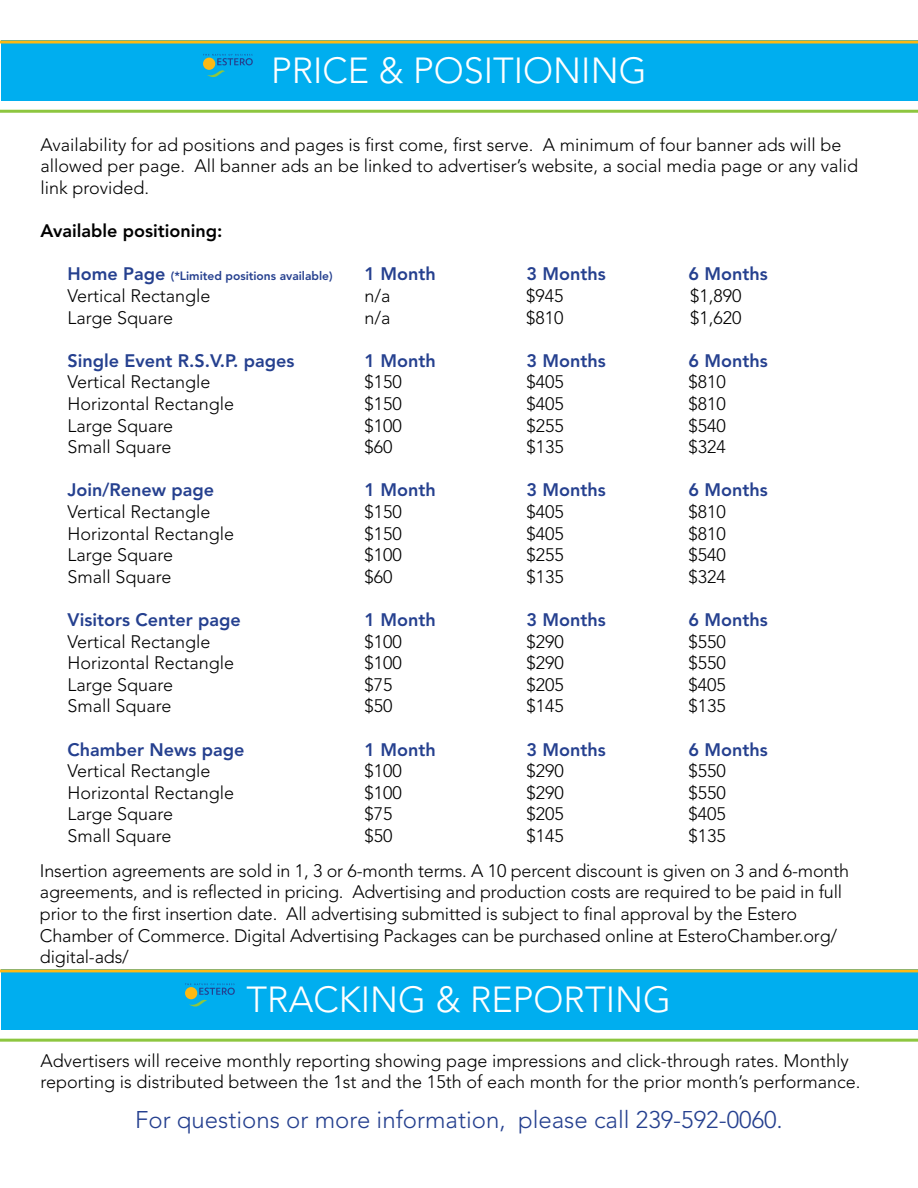
<style>
.page{position:relative;width:918px;height:1188px;background:#fff}
.page>*{position:absolute;margin:0;border:0;box-sizing:border-box;transform-origin:0 0}
.t1{font:300 36px "Avenir LT Std";color:#fff}
.t2{font:300 24px "Avenir LT Std";color:#25408f}
.t3{font:300 18px/21.6px "Avenir LT Std";color:#000}
.t4{font:800 18px "Avenir LT Std";color:#25408f}
.t5{font:800 18px "Avenir LT Std";color:#000}
.t6{font:800 12px "Avenir LT Std";color:#25408f}
.s1{font-size:18px}
</style>
<div class="page">
<div style="left:1px;top:40px;width:917px;height:61px;background:#00aeef"></div>
<hr style="left:0;top:110px;width:918px;height:3px;background:#8dc63f">
<hr style="left:0;top:40px;width:918px;height:3px;background:#fdb913">
<div style="left:1px;top:969px;width:917px;height:61px;background:#00aeef"></div>
<hr style="left:0;top:1039px;width:918px;height:3px;background:#8dc63f">
<hr style="left:0;top:969px;width:918px;height:3px;background:#fdb913">
<svg style="left:185px;top:983px;width:50px;height:24px"></svg>
<svg style="left:203px;top:54px;width:50px;height:24px"></svg>
<h1 class="t1" style="left:271px;top:49px;width:377px">PRICE &amp; POSITIONING</h1>
<p class="t3" style="left:40px;top:134px;width:819px">Availability for ad positions and pages is first come, first serve. A minimum of four banner ads will be allowed per page. All banner ads an be linked to advertiser’s website, a social media page or any valid link provided.</p>
<p class="t5" style="left:40px;top:220px;width:184px">Available positioning:</p>
<p class="t6" style="left:68px;top:269px;width:267px"><span class="s1">Home Page</span> (*Limited positions available)</p>
<p class="t4" style="left:365px;top:263px;width:73px">1 Month</p>
<p class="t4" style="left:527px;top:263px;width:81px">3 Months</p>
<p class="t4" style="left:689px;top:263px;width:81px">6 Months</p>
<p class="t3" style="left:68px;top:285px;width:145px">Vertical Rectangle</p>
<p class="t3" style="left:365px;top:285px;width:28px">n/a</p>
<p class="t3" style="left:526px;top:285px;width:39px">$945</p>
<p class="t3" style="left:690px;top:285px;width:53px">$1,890</p>
<p class="t3" style="left:68px;top:307px;width:107px">Large Square</p>
<p class="t3" style="left:365px;top:307px;width:28px">n/a</p>
<p class="t3" style="left:526px;top:307px;width:39px">$810</p>
<p class="t3" style="left:690px;top:307px;width:53px">$1,620</p>
<p class="t4" style="left:68px;top:350px;width:228px">Single Event R.S.V.P. pages</p>
<p class="t4" style="left:365px;top:350px;width:73px">1 Month</p>
<p class="t4" style="left:527px;top:350px;width:81px">3 Months</p>
<p class="t4" style="left:689px;top:350px;width:81px">6 Months</p>
<p class="t3" style="left:68px;top:371px;width:145px">Vertical Rectangle</p>
<p class="t3" style="left:365px;top:371px;width:39px">$150</p>
<p class="t3" style="left:527px;top:371px;width:39px">$405</p>
<p class="t3" style="left:689px;top:371px;width:39px">$810</p>
<p class="t3" style="left:68px;top:393px;width:168px">Horizontal Rectangle</p>
<p class="t3" style="left:365px;top:393px;width:39px">$150</p>
<p class="t3" style="left:527px;top:393px;width:39px">$405</p>
<p class="t3" style="left:689px;top:393px;width:39px">$810</p>
<p class="t3" style="left:68px;top:415px;width:107px">Large Square</p>
<p class="t3" style="left:365px;top:415px;width:39px">$100</p>
<p class="t3" style="left:527px;top:415px;width:39px">$255</p>
<p class="t3" style="left:689px;top:415px;width:39px">$540</p>
<p class="t3" style="left:68px;top:436px;width:106px">Small Square</p>
<p class="t3" style="left:365px;top:436px;width:30px">$60</p>
<p class="t3" style="left:527px;top:436px;width:39px">$135</p>
<p class="t3" style="left:689px;top:436px;width:39px">$324</p>
<p class="t4" style="left:68px;top:479px;width:148px">Join/Renew page</p>
<p class="t4" style="left:365px;top:479px;width:73px">1 Month</p>
<p class="t4" style="left:527px;top:479px;width:81px">3 Months</p>
<p class="t4" style="left:689px;top:479px;width:81px">6 Months</p>
<p class="t3" style="left:68px;top:501px;width:145px">Vertical Rectangle</p>
<p class="t3" style="left:365px;top:501px;width:39px">$150</p>
<p class="t3" style="left:527px;top:501px;width:39px">$405</p>
<p class="t3" style="left:689px;top:501px;width:39px">$810</p>
<p class="t3" style="left:68px;top:523px;width:168px">Horizontal Rectangle</p>
<p class="t3" style="left:365px;top:523px;width:39px">$150</p>
<p class="t3" style="left:527px;top:523px;width:39px">$405</p>
<p class="t3" style="left:689px;top:523px;width:39px">$810</p>
<p class="t3" style="left:68px;top:544px;width:107px">Large Square</p>
<p class="t3" style="left:365px;top:544px;width:39px">$100</p>
<p class="t3" style="left:527px;top:544px;width:39px">$255</p>
<p class="t3" style="left:689px;top:544px;width:39px">$540</p>
<p class="t3" style="left:68px;top:566px;width:106px">Small Square</p>
<p class="t3" style="left:365px;top:566px;width:30px">$60</p>
<p class="t3" style="left:527px;top:566px;width:39px">$135</p>
<p class="t3" style="left:689px;top:566px;width:39px">$324</p>
<p class="t4" style="left:68px;top:609px;width:175px">Visitors Center page</p>
<p class="t4" style="left:365px;top:609px;width:73px">1 Month</p>
<p class="t4" style="left:527px;top:609px;width:81px">3 Months</p>
<p class="t4" style="left:689px;top:609px;width:81px">6 Months</p>
<p class="t3" style="left:68px;top:631px;width:145px">Vertical Rectangle</p>
<p class="t3" style="left:365px;top:631px;width:39px">$100</p>
<p class="t3" style="left:527px;top:631px;width:39px">$290</p>
<p class="t3" style="left:689px;top:631px;width:39px">$550</p>
<p class="t3" style="left:68px;top:652px;width:168px">Horizontal Rectangle</p>
<p class="t3" style="left:365px;top:652px;width:39px">$100</p>
<p class="t3" style="left:527px;top:652px;width:39px">$290</p>
<p class="t3" style="left:689px;top:652px;width:39px">$550</p>
<p class="t3" style="left:68px;top:674px;width:107px">Large Square</p>
<p class="t3" style="left:365px;top:674px;width:30px">$75</p>
<p class="t3" style="left:527px;top:674px;width:39px">$205</p>
<p class="t3" style="left:689px;top:674px;width:39px">$405</p>
<p class="t3" style="left:68px;top:695px;width:106px">Small Square</p>
<p class="t3" style="left:365px;top:695px;width:30px">$50</p>
<p class="t3" style="left:527px;top:695px;width:39px">$145</p>
<p class="t3" style="left:689px;top:695px;width:39px">$135</p>
<p class="t4" style="left:68px;top:739px;width:178px">Chamber News page</p>
<p class="t4" style="left:365px;top:739px;width:73px">1 Month</p>
<p class="t4" style="left:527px;top:739px;width:81px">3 Months</p>
<p class="t4" style="left:689px;top:739px;width:81px">6 Months</p>
<p class="t3" style="left:68px;top:760px;width:145px">Vertical Rectangle</p>
<p class="t3" style="left:365px;top:760px;width:39px">$100</p>
<p class="t3" style="left:527px;top:760px;width:39px">$290</p>
<p class="t3" style="left:689px;top:760px;width:39px">$550</p>
<p class="t3" style="left:68px;top:782px;width:168px">Horizontal Rectangle</p>
<p class="t3" style="left:365px;top:782px;width:39px">$100</p>
<p class="t3" style="left:527px;top:782px;width:39px">$290</p>
<p class="t3" style="left:689px;top:782px;width:39px">$550</p>
<p class="t3" style="left:68px;top:803px;width:107px">Large Square</p>
<p class="t3" style="left:365px;top:803px;width:30px">$75</p>
<p class="t3" style="left:527px;top:803px;width:39px">$205</p>
<p class="t3" style="left:689px;top:803px;width:39px">$405</p>
<p class="t3" style="left:68px;top:825px;width:106px">Small Square</p>
<p class="t3" style="left:365px;top:825px;width:30px">$50</p>
<p class="t3" style="left:527px;top:825px;width:39px">$145</p>
<p class="t3" style="left:40px;top:818px;width:811px;line-height:34.8px;text-indent:649px">$135<br>Insertion agreements are sold in 1, 3 or 6-month terms. A 10 percent discount is given on 3 and 6-month</p>
<p class="t3" style="left:40px;top:881px;width:804px">agreements, and is reflected in pricing. Advertising and production costs are required to be paid in full prior to the first insertion date. All advertising submitted is subject to final approval by the Estero Chamber of Commerce. Digital Advertising Packages can be purchased online at EsteroChamber.org/ digital-ads/</p>
<h1 class="t1" style="left:247px;top:978px;width:426px">TRACKING &amp; REPORTING</h1>
<p class="t3" style="left:40px;top:1050px;width:822px">Advertisers will receive monthly reporting showing page impressions and click-through rates. Monthly reporting is distributed between the 1st and the 15th of each month for the prior month’s performance.</p>
<h2 class="t2" style="left:135px;top:1105px;width:649px">For questions or more information, please call 239-592-0060.</h2>
</div>
